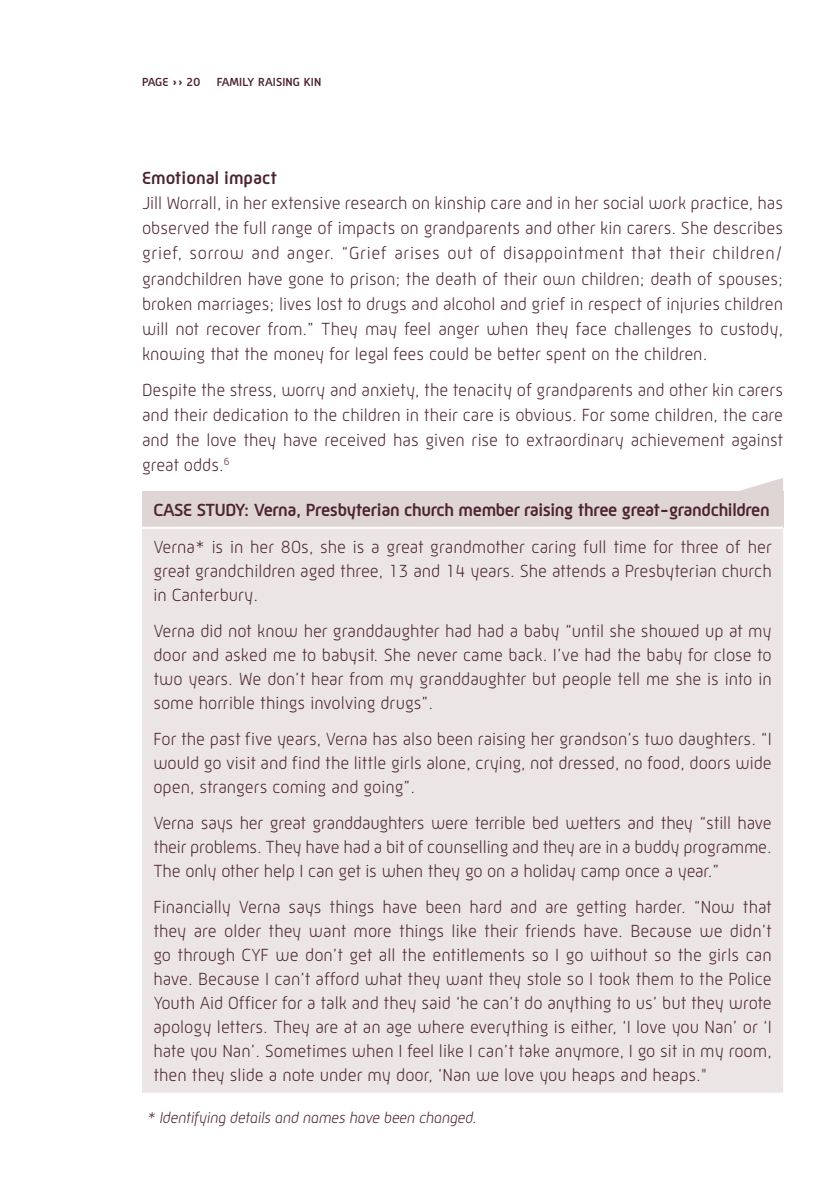
<style>
.page{position:relative;width:839px;height:1191px;background:#fff}
.page>*{position:absolute;margin:0;border:0;box-sizing:border-box;transform-origin:0 0}
.t1{font:18px/24px "Mic 32 ML";color:#4b2331;text-align:justify}
.t2{font:700 18px "Mic 32 M";letter-spacing:-.02em;color:#4b2331}
.t3{font:700 18px "Mic 32 M";color:#4b2331}
.t4{font:italic 16px "Mic 32 ML";letter-spacing:-.02em;color:#4b2331}
.t5{font:700 12px "Mic 32 M";letter-spacing:.01em;color:#4b2331}
</style>
<div class="page">
<div style="left:142px;top:491px;width:641px;height:37px;background:#dfd5d5"></div>
<div style="left:142px;top:529px;width:641px;height:564px;background:#ebe6e5"></div>
<hr style="left:142px;top:527px;width:641px;height:2px;background:#fff">
<svg style="left:740px;top:478px;width:43px;height:13px"></svg>
<p class="t5" style="left:142px;top:77px;width:60px">PAGE ›› 20</p>
<p class="t5" style="left:217px;top:77px;width:106px">FAMILY RAISING KIN</p>
<p class="t3" style="left:142px;top:172px;width:137px">Emotional impact</p>
<p class="t1" style="left:142px;top:192px;width:642px;line-height:25px">Jill Worrall, in her extensive research on kinship care and in her social work practice, has observed the full range of impacts on grandparents and other kin carers. She describes grief, sorrow and anger. “Grief arises out of disappointment that their children/ grandchildren have gone to prison; the death of their own children; death of spouses; broken marriages; lives lost to drugs and alcohol and grief in respect of injuries children will not recover from.” They may feel anger when they face challenges to custody, knowing that the money for legal fees could be better spent on the children.</p>
<p class="t1" style="left:142px;top:379px;width:642px;line-height:25px">Despite the stress, worry and anxiety, the tenacity of grandparents and other kin carers and their dedication to the children in their care is obvious. For some children, the care and the love they have received has given rise to extraordinary achievement against great odds.<sup>6</sup></p>
<p class="t2" style="left:153px;top:504px;width:618px">CASE STUDY: Verna, Presbyterian church member raising three great-grandchildren</p>
<p class="t1" style="left:153px;top:536px;width:620px">Verna* is in her 80s, she is a great grandmother caring full time for three of her great grandchildren aged three, 13 and 14 years. She attends a Presbyterian church in Canterbury.</p>
<p class="t1" style="left:153px;top:620px;width:619px">Verna did not know her granddaughter had had a baby “until she showed up at my door and asked me to babysit. She never came back. I’ve had the baby for close to two years. We don’t hear from my granddaughter but people tell me she is into in some horrible things involving drugs”.</p>
<p class="t1" style="left:153px;top:728px;width:619px">For the past five years, Verna has also been raising her grandson’s two daughters. “I would go visit and find the little girls alone, crying, not dressed, no food, doors wide open, strangers coming and going”.</p>
<p class="t1" style="left:153px;top:812px;width:619px">Verna says her great granddaughters were terrible bed wetters and they “still have their problems. They have had a bit of counselling and they are in a buddy programme.<br>The only other help I can get is when they go on a holiday camp once a year.”</p>
<p class="t1" style="left:153px;top:897px;width:620px">Financially Verna says things have been hard and are getting harder. “Now that they are older they want more things like their friends have. Because we didn’t go through CYF we don’t get all the entitlements so I go without so the girls can have. Because I can’t afford what they want they stole so I took them to the Police Youth Aid Officer for a talk and they said ‘he can’t do anything to us’ but they wrote apology letters. They are at an age where everything is either, ‘I love you Nan’ or ‘I hate you Nan’. Sometimes when I feel like I can’t take anymore, I go sit in my room, then they slide a note under my door, ‘Nan we love you heaps and heaps."</p>
<p class="t4" style="left:147px;top:1112px;width:332px">* Identifying details and names have been changed.</p>
</div>
